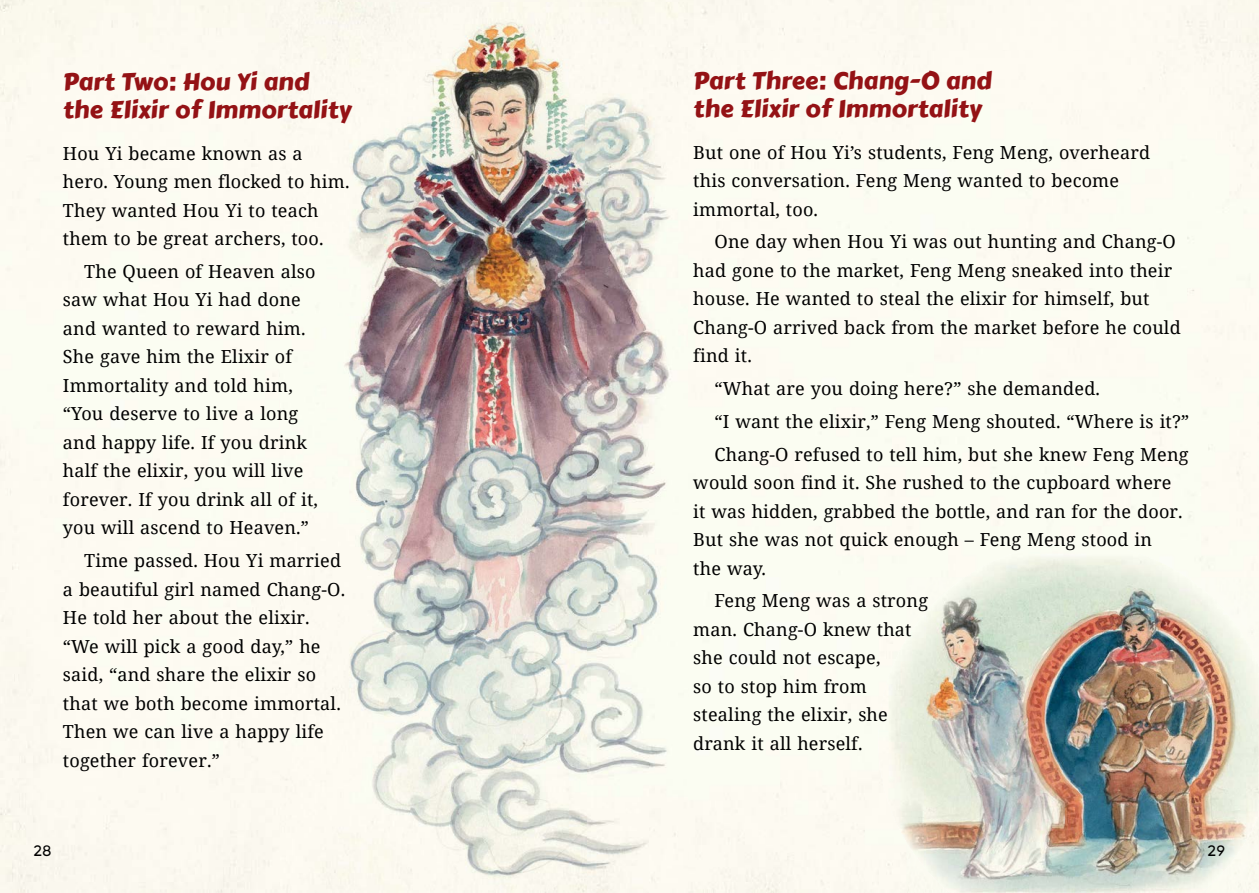
<style>
.page{position:relative;width:1259px;height:893px;background:#fff}
.page>*{position:absolute;margin:0;border:0;box-sizing:border-box;transform-origin:0 0}
.t1{font:24px/28.5px "Carter One";letter-spacing:.005em;color:#941215}
.t2{font:18px/28.5px "Noto Serif";letter-spacing:.01em;color:#000}
.t3{font:15px "Aronui";color:#000}
</style>
<div class="page">
<img style="left:281px;top:3px;width:406px;height:890px">
<img style="left:925px;top:543px;width:287px;height:350px">
<img style="left:1211px;top:597px;width:48px;height:287px">
<h1 class="t1" style="left:63px;top:68px;width:290px">Part Two: Hou Yi and the Elixir of Immortality</h1>
<p class="t2" style="left:63px;top:138px;width:288px">Hou Yi became known as a hero. Young men flocked to him.<br>They wanted Hou Yi to teach them to be great archers, too.</p>
<p class="t2" style="left:63px;top:256px;width:257px;text-indent:21px">The Queen of Heaven also saw what Hou Yi had done and wanted to reward him.<br>She gave him the Elixir of<br>Immortality and told him, “You deserve to live a long and happy life. If you drink half the elixir, you will live forever. If you drink all of it, you will ascend to Heaven.”</p>
<p class="t2" style="left:63px;top:546px;width:284px;text-indent:21px">Time passed. Hou Yi married a beautiful girl named Chang-O.<br>He told her about the elixir. “We will pick a good day,” he said, “and share the elixir so that we both become immortal.<br>Then we can live a happy life together forever.”</p>
<h1 class="t1" style="left:693px;top:67px;width:300px">Part Three: Chang-O and the Elixir of Immortality</h1>
<p class="t2" style="left:693px;top:137px;width:458px">But one of Hou Yi’s students, Feng Meng, overheard this conversation. Feng Meng wanted to become immortal, too.</p>
<p class="t2" style="left:693px;top:227px;width:489px;text-indent:21px">One day when Hou Yi was out hunting and Chang-O had gone to the market, Feng Meng sneaked into their house. He wanted to steal the elixir for himself, but Chang-O arrived back from the market before he could find it.</p>
<p class="t2" style="left:714px;top:372px;width:476px;line-height:32.7px">“What are you doing here?” she demanded.<br>“I want the elixir,” Feng Meng shouted. “Where is it?”<br>Chang-O refused to tell him, but she knew Feng Meng</p>
<p class="t2" style="left:693px;top:468px;width:491px">would soon find it. She rushed to the cupboard where it was hidden, grabbed the bottle, and ran for the door.<br>But she was not quick enough – Feng Meng stood in the way.</p>
<p class="t2" style="left:693px;top:586px;width:236px;text-indent:21px">Feng Meng was a strong man. Chang-O knew that she could not escape,<br>so to stop him from stealing the elixir, she drank it all herself.</p>
<p class="t3" style="left:33px;top:842px;width:20px">28</p>
<p class="t3" style="left:1207px;top:842px;width:19px">29</p>
</div>
